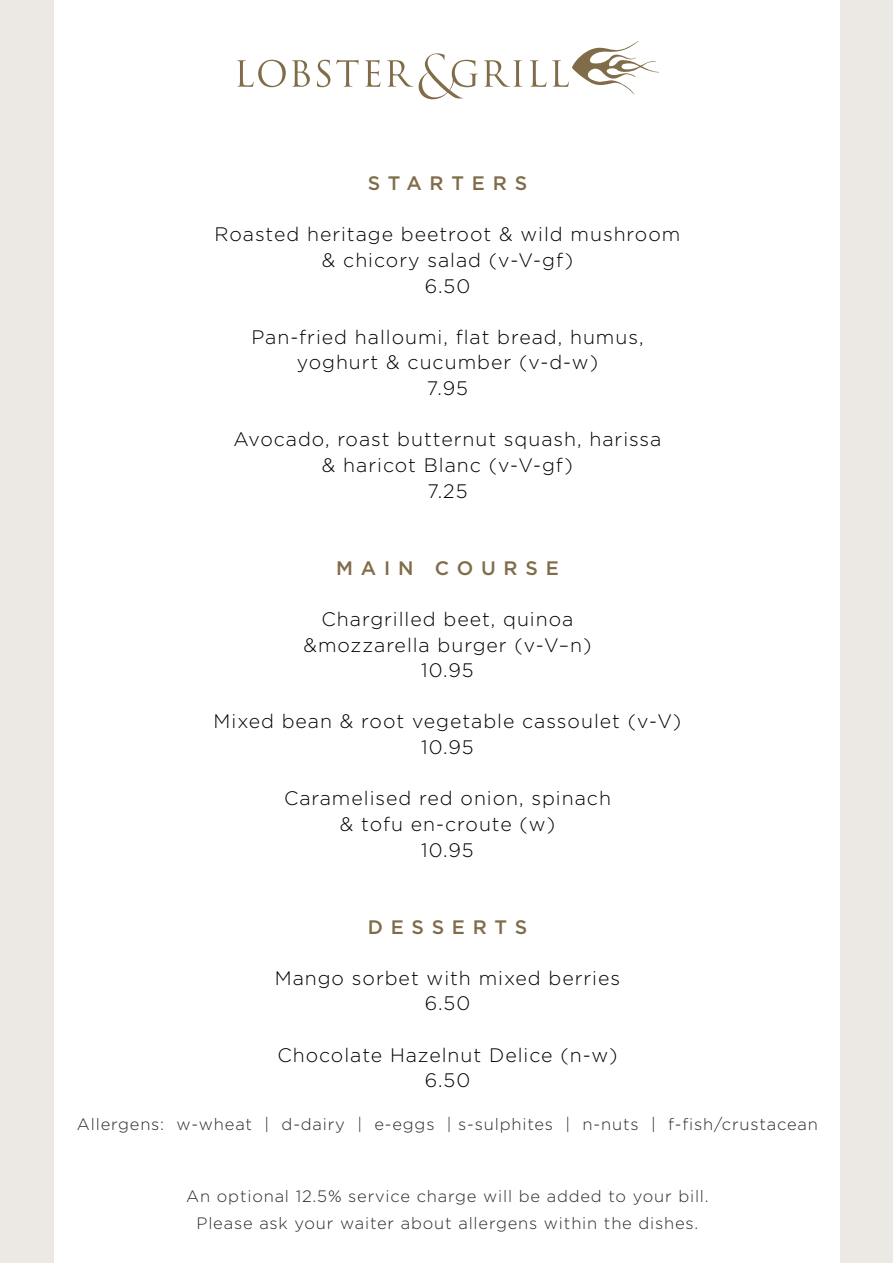
<style>
.page{position:relative;width:893px;height:1263px;background:#fff}
.page>*{position:absolute;margin:0;border:0;box-sizing:border-box;transform-origin:0 0}
.t1{font:300 19.5px/25.7px "Gotham";letter-spacing:.05em;color:#000001;text-align:center}
.t2{font:500 19.5px "Gotham";letter-spacing:.4em;color:#816c4a}
.t3{font:300 16.5px/27.2px "Gotham";letter-spacing:.05em;color:#262b2d;text-align:center}
</style>
<div class="page">
<div style="left:0;top:0;width:54px;height:1263px;background:#ece9e4"></div>
<div style="left:840px;top:0;width:53px;height:1263px;background:#ece9e4"></div>
<svg style="left:419px;top:53px;width:59px;height:46px"></svg>
<svg style="left:484px;top:60px;width:38px;height:27px"></svg>
<svg style="left:530px;top:60px;width:16px;height:27px"></svg>
<svg style="left:552px;top:41px;width:108px;height:53px"></svg>
<svg style="left:237px;top:60px;width:49px;height:27px"></svg>
<svg style="left:292px;top:60px;width:18px;height:27px"></svg>
<svg style="left:317px;top:60px;width:13px;height:27px"></svg>
<svg style="left:336px;top:60px;width:22px;height:27px"></svg>
<svg style="left:365px;top:60px;width:15px;height:27px"></svg>
<svg style="left:387px;top:60px;width:26px;height:27px"></svg>
<p class="t2" style="left:368px;top:172px;width:161px">STARTERS</p>
<p class="t1" style="left:215px;top:221px;width:467px">Roasted heritage beetroot &amp; wild mushroom &amp; chicory salad (v-V-gf)<br>6.50</p>
<p class="t1" style="left:251px;top:324px;width:394px">Pan-fried halloumi, flat bread, humus, yoghurt &amp; cucumber (v-d-w)<br>7.95</p>
<p class="t1" style="left:233px;top:426px;width:430px">Avocado, roast butternut squash, harissa &amp; haricot Blanc (v-V-gf)<br>7.25</p>
<p class="t2" style="left:336px;top:557px;width:224px">MAIN COURSE</p>
<p class="t1" style="left:303px;top:606px;width:289px">Chargrilled beet, quinoa &amp;mozzarella burger (v-V–n)<br>10.95</p>
<p class="t1" style="left:214px;top:708px;width:469px">Mixed bean &amp; root vegetable cassoulet (v-V)<br>10.95</p>
<p class="t1" style="left:284px;top:785px;width:328px">Caramelised red onion, spinach &amp; tofu en-croute (w)<br>10.95</p>
<p class="t2" style="left:368px;top:915px;width:161px">DESSERTS</p>
<p class="t1" style="left:275px;top:965px;width:347px">Mango sorbet with mixed berries<br>6.50</p>
<p class="t1" style="left:277px;top:1042px;width:342px">Chocolate Hazelnut Delice (n-w)<br>6.50</p>
<p class="t3" style="left:77px;top:1110px;width:742px">Allergens: w-wheat | d-dairy | e-eggs | s-sulphites | n-nuts | f-fish/crustacean</p>
<p class="t3" style="left:186px;top:1182px;width:524px">An optional 12.5% service charge will be added to your bill.<br>Please ask your waiter about allergens within the dishes.</p>
</div>
